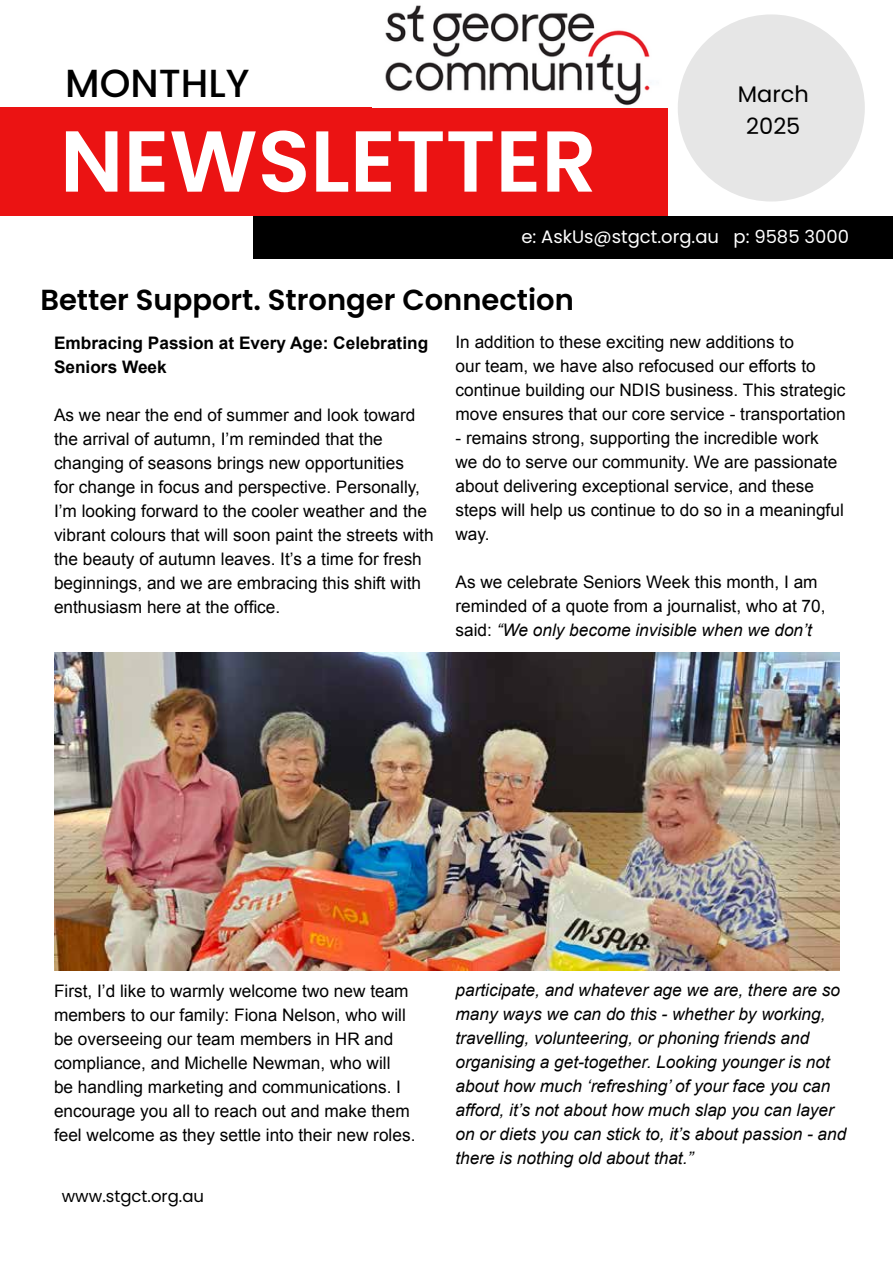
<style>
.page{position:relative;width:893px;height:1263px;background:#fff}
.page>*{position:absolute;margin:0;border:0;box-sizing:border-box;transform-origin:0 0}
.t1{font:600 86.25px "Poppins";color:#fff}
.t2{font:500 39.15px "Poppins";color:#000}
.t3{font:600 28.95px "Poppins";color:#000}
.t4{font:22.5px/31.5px "Poppins";color:#000;text-align:center}
.t5{font:18px "Poppins";color:#fff}
.t6{font:17.25px/24px "Arial";color:#000}
.t7{font:italic 17.25px/24px "Arial";color:#000}
.t8{font:700 17.25px/24px "Arial";color:#000}
.t9{font:16.5px "Poppins";color:#000}
.s1{font-style:italic}
</style>
<div class="page">
<div style="left:0;top:107px;width:667px;height:109px;background:#eb1313"></div>
<div style="left:253px;top:216px;width:640px;height:42px;background:#000"></div>
<img style="left:372px;top:5px;width:295px;height:103px">
<div style="left:678px;top:14px;width:187px;height:187px;background:#e6e6e6;border-radius:94px"></div>
<img style="left:54px;top:653px;width:785px;height:318px">
<h2 class="t2" style="left:65px;top:60px;width:186px">MONTHLY</h2>
<h1 class="t1" style="left:60px;top:111px;width:538px">NEWSLETTER</h1>
<p class="t5" style="left:521px;top:226px;width:329px">e: AskUs@stgct.org.au p: 9585 3000</p>
<h3 class="t4" style="left:738px;top:79px;width:73px">March<br>2025</h3>
<h3 class="t3" style="left:40px;top:283px;width:535px">Better Support. Stronger Connection</h3>
<p class="t8" style="left:54px;top:331px;width:376px">Embracing Passion at Every Age: Celebrating<br>Seniors Week</p>
<p class="t6" style="left:54px;top:403px;width:381px">As we near the end of summer and look toward the arrival of autumn, I’m reminded that the changing of seasons brings new opportunities<br>for change in focus and perspective. Personally, I’m looking forward to the cooler weather and the vibrant colours that will soon paint the streets with the beauty of autumn leaves. It’s a time for fresh beginnings, and we are embracing this shift with enthusiasm here at the office.</p>
<p class="t6" style="left:455px;top:331px;width:392px">In addition to these exciting new additions to<br>our team, we have also refocused our efforts to continue building our NDIS business. This strategic move ensures that our core service - transportation</p>
<p class="t6" style="left:455px;top:427px;width:390px">- remains strong, supporting the incredible work we do to serve our community. We are passionate about delivering exceptional service, and these steps will help us continue to do so in a meaningful way.</p>
<p class="t6" style="left:455px;top:570px;width:372px">As we celebrate Seniors Week this month, I am reminded of a quote from a journalist, who at 70, said: <span class="s1">“We only become invisible when we don’t</span></p>
<p class="t6" style="left:54px;top:979px;width:363px">First, I’d like to warmly welcome two new team members to our family: Fiona Nelson, who will be overseeing our team members in HR and compliance, and Michelle Newman, who will<br>be handling marketing and communications. I encourage you all to reach out and make them feel welcome as they settle into their new roles.</p>
<p class="t9" style="left:62px;top:1187px;width:144px">www.stgct.org.au</p>
<p class="t7" style="left:455px;top:979px;width:392px">participate, and whatever age we are, there are so many ways we can do this - whether by working, travelling, volunteering, or phoning friends and organising a get-together. Looking younger is not about how much ‘refreshing’ of your face you can afford, it’s not about how much slap you can layer on or diets you can stick to, it’s about passion - and there is nothing old about that.”</p>
</div>
